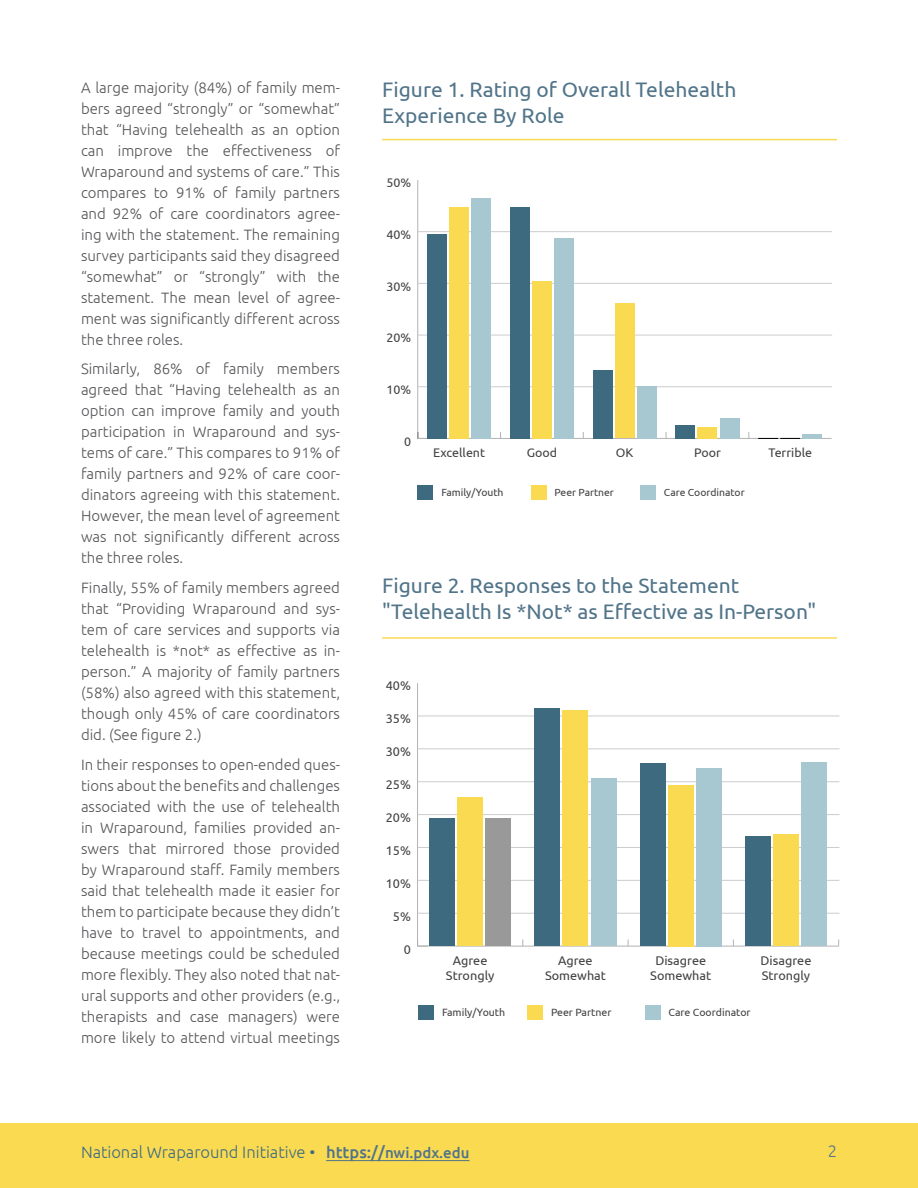
<style>
.page{position:relative;width:918px;height:1188px;background:#fff}
.page>*{position:absolute;margin:0;border:0;box-sizing:border-box;transform-origin:0 0}
.figure_heading{font:21px/25.5px "Ubuntu";color:#517489}
.t1{font:300 16.5px "Ubuntu";color:#3e6b81}
.t2{font:300 16.5px "Ubuntu";color:#517489}
.main_body{font:300 15px/21px "Ubuntu";color:#565659;text-align:justify}
.main_body-2{font:500 15px "Ubuntu";color:#517489}
.t3{font:12.6px/15.1px "Ubuntu";color:#414042;text-align:center}
.t4{font:12.45px "Ubuntu";color:#414042}
.t5{font:10.5px "Ubuntu";color:#414042}
.t6{font:10.35px "Ubuntu";color:#414042}
.s1{font-size:16.5px}
</style>
<div class="page">
<div style="left:0;top:1124px;width:918px;height:64px;background:#fada51"></div>
<hr style="left:382px;top:139px;width:455px;height:1px;background:#fada51">
<hr style="left:418px;top:438px;width:414px;height:1px;background:#b3b3b3">
<hr style="left:418px;top:180px;width:1px;height:258px;background:#b3b3b3">
<hr style="left:418px;top:386px;width:414px;height:1px;background:#ccc">
<hr style="left:418px;top:335px;width:414px;height:1px;background:#ccc">
<hr style="left:418px;top:283px;width:414px;height:1px;background:#ccc">
<hr style="left:418px;top:231px;width:414px;height:1px;background:#ccc">
<div style="left:640px;top:485px;width:16px;height:15px;background:#a7c7d1"></div>
<div style="left:471px;top:198px;width:20px;height:240px;background:#a7c7d1"></div>
<div style="left:554px;top:238px;width:20px;height:200px;background:#a7c7d1"></div>
<div style="left:637px;top:386px;width:20px;height:52px;background:#a7c7d1"></div>
<div style="left:720px;top:418px;width:19px;height:20px;background:#a7c7d1"></div>
<hr style="left:802px;top:434px;width:20px;height:4px;background:#a7c7d1">
<div style="left:531px;top:485px;width:15px;height:15px;background:#fada51"></div>
<div style="left:449px;top:207px;width:20px;height:231px;background:#fada51"></div>
<div style="left:532px;top:281px;width:20px;height:157px;background:#fada51"></div>
<div style="left:615px;top:304px;width:20px;height:134px;background:#fada51"></div>
<div style="left:698px;top:427px;width:19px;height:11px;background:#fada51"></div>
<div style="left:418px;top:485px;width:15px;height:15px;background:#3e6a80"></div>
<div style="left:427px;top:234px;width:20px;height:204px;background:#3e6a80"></div>
<div style="left:510px;top:207px;width:20px;height:231px;background:#3e6a80"></div>
<div style="left:593px;top:370px;width:20px;height:68px;background:#3e6a80"></div>
<div style="left:675px;top:425px;width:20px;height:13px;background:#3e6a80"></div>
<svg style="left:758px;top:438px;width:42px;height:1px"></svg>
<hr style="left:382px;top:637px;width:455px;height:2px;background:#fada51">
<hr style="left:418px;top:946px;width:421px;height:1px;background:#b3b3b3">
<hr style="left:417px;top:683px;width:1px;height:263px;background:#b3b3b3">
<svg style="left:417px;top:940px;width:11px;height:7px"></svg>
<hr style="left:418px;top:913px;width:421px;height:1px;background:#ccc">
<hr style="left:418px;top:880px;width:421px;height:1px;background:#ccc">
<hr style="left:418px;top:847px;width:421px;height:1px;background:#ccc">
<hr style="left:418px;top:814px;width:421px;height:1px;background:#ccc">
<hr style="left:418px;top:781px;width:421px;height:1px;background:#ccc">
<hr style="left:418px;top:749px;width:421px;height:1px;background:#ccc">
<hr style="left:418px;top:716px;width:421px;height:1px;background:#ccc">
<div style="left:645px;top:1005px;width:16px;height:15px;background:#a7c7d1"></div>
<div style="left:486px;top:819px;width:25px;height:127px;background:#999"></div>
<div style="left:591px;top:778px;width:25px;height:168px;background:#a7c7d1"></div>
<div style="left:696px;top:768px;width:25px;height:178px;background:#a7c7d1"></div>
<div style="left:801px;top:763px;width:26px;height:183px;background:#a7c7d1"></div>
<div style="left:527px;top:1005px;width:16px;height:15px;background:#fada51"></div>
<div style="left:458px;top:798px;width:25px;height:148px;background:#fada51"></div>
<div style="left:563px;top:711px;width:25px;height:235px;background:#fada51"></div>
<div style="left:668px;top:785px;width:25px;height:161px;background:#fada51"></div>
<div style="left:773px;top:834px;width:26px;height:112px;background:#fada51"></div>
<div style="left:418px;top:1005px;width:16px;height:15px;background:#3e6a80"></div>
<div style="left:429px;top:819px;width:26px;height:127px;background:#3e6a80"></div>
<div style="left:535px;top:709px;width:25px;height:237px;background:#3e6a80"></div>
<div style="left:640px;top:763px;width:25px;height:183px;background:#3e6a80"></div>
<div style="left:745px;top:836px;width:26px;height:110px;background:#3e6a80"></div>
<hr style="left:326px;top:1160px;width:59px;height:1px;background:#517489">
<hr style="left:385px;top:1160px;width:85px;height:1px;background:#517489">
<p class="main_body" style="left:81px;top:76px;width:261px">A large majority (84%) of family mem&shy;bers agreed “strongly” or “somewhat” that “Having telehealth as an option can improve the effectiveness of Wraparound and systems of care.” This compares to 91% of family partners and 92% of care coordinators agree&shy;ing with the statement. The remaining survey participants said they disagreed “somewhat” or “strongly” with the statement. The mean level of agree&shy;ment was significantly different across the three roles.</p>
<p class="main_body" style="left:81px;top:358px;width:261px">Similarly, 86% of family members agreed that “Having telehealth as an option can improve family and youth participation in Wraparound and sys&shy;tems of care.” This compares to 91% of family partners and 92% of care coor&shy;dinators agreeing with this statement.<br>However, the mean level of agreement was not significantly different across the three roles.</p>
<p class="main_body" style="left:81px;top:577px;width:261px">Finally, 55% of family members agreed that “Providing Wraparound and sys&shy;tem of care services and supports via telehealth is *not* as effective as in&shy;person.” A majority of family partners (58%) also agreed with this statement, though only 45% of care coordinators did. (See figure 2.)</p>
<p class="main_body" style="left:81px;top:753px;width:261px">In their responses to open-ended ques&shy;tions about the benefits and challenges associated with the use of telehealth in Wraparound, families provided an&shy;swers that mirrored those provided by Wraparound staff. Family members said that telehealth made it easier for them to participate because they didn’t have to travel to appointments, and because meetings could be scheduled more flexibly. They also noted that nat&shy;ural supports and other providers (e.g., therapists and case managers) were more likely to attend virtual meetings</p>
<p class="figure_heading" style="left:382px;top:76px;width:356px">Figure 1. Rating of Overall Telehealth<br>Experience By Role</p>
<p class="t4" style="left:387px;top:175px;width:26px">50%</p>
<p class="t4" style="left:387px;top:227px;width:26px">40%</p>
<p class="t4" style="left:387px;top:279px;width:26px">30%</p>
<p class="t4" style="left:387px;top:330px;width:26px">20%</p>
<p class="t4" style="left:387px;top:382px;width:26px">10%</p>
<p class="t4" style="left:404px;top:434px;width:9px">0</p>
<p class="t4" style="left:433px;top:445px;width:53px">Excellent</p>
<p class="t4" style="left:527px;top:445px;width:32px">Good</p>
<p class="t4" style="left:616px;top:445px;width:19px">OK</p>
<p class="t4" style="left:694px;top:445px;width:28px">Poor</p>
<p class="t4" style="left:768px;top:445px;width:45px">Terrible</p>
<p class="t6" style="left:441px;top:486px;width:64px">Family/Youth</p>
<p class="t6" style="left:555px;top:486px;width:61px">Peer Partner</p>
<p class="t6" style="left:664px;top:487px;width:82px">Care Coordinator</p>
<p class="figure_heading" style="left:382px;top:573px;width:436px">Figure 2. Responses to the Statement "Telehealth Is *Not* as Effective as In-Person"</p>
<p class="t3" style="left:386px;top:678px;width:27px">40%</p>
<p class="t3" style="left:386px;top:711px;width:27px">35%</p>
<p class="t3" style="left:386px;top:744px;width:27px">30%</p>
<p class="t3" style="left:386px;top:777px;width:27px">25%</p>
<p class="t3" style="left:386px;top:810px;width:27px">20%</p>
<p class="t3" style="left:386px;top:842px;width:27px">15%</p>
<p class="t3" style="left:386px;top:875px;width:27px">10%</p>
<p class="t3" style="left:393px;top:908px;width:19px">5%</p>
<p class="t3" style="left:404px;top:941px;width:9px">0</p>
<p class="t3" style="left:446px;top:953px;width:50px">Agree<br>Strongly</p>
<p class="t3" style="left:545px;top:953px;width:62px">Agree<br>Somewhat</p>
<p class="t3" style="left:650px;top:953px;width:62px">Disagree<br>Somewhat</p>
<p class="t3" style="left:761px;top:953px;width:52px;text-align:left">Disagree<br>Strongly</p>
<p class="t5" style="left:442px;top:1006px;width:65px">Family/Youth</p>
<p class="t5" style="left:551px;top:1006px;width:62px">Peer Partner</p>
<p class="t5" style="left:669px;top:1006px;width:84px">Care Coordinator</p>
<p class="t1" style="left:81px;top:1142px;width:236px">National Wraparound Initiative •</p>
<p class="main_body-2" style="left:326px;top:1143px;width:145px"><span class="s1">https://</span>nwi.pdx.edu</p>
<p class="t2" style="left:828px;top:1141px;width:11px">2</p>
</div>
